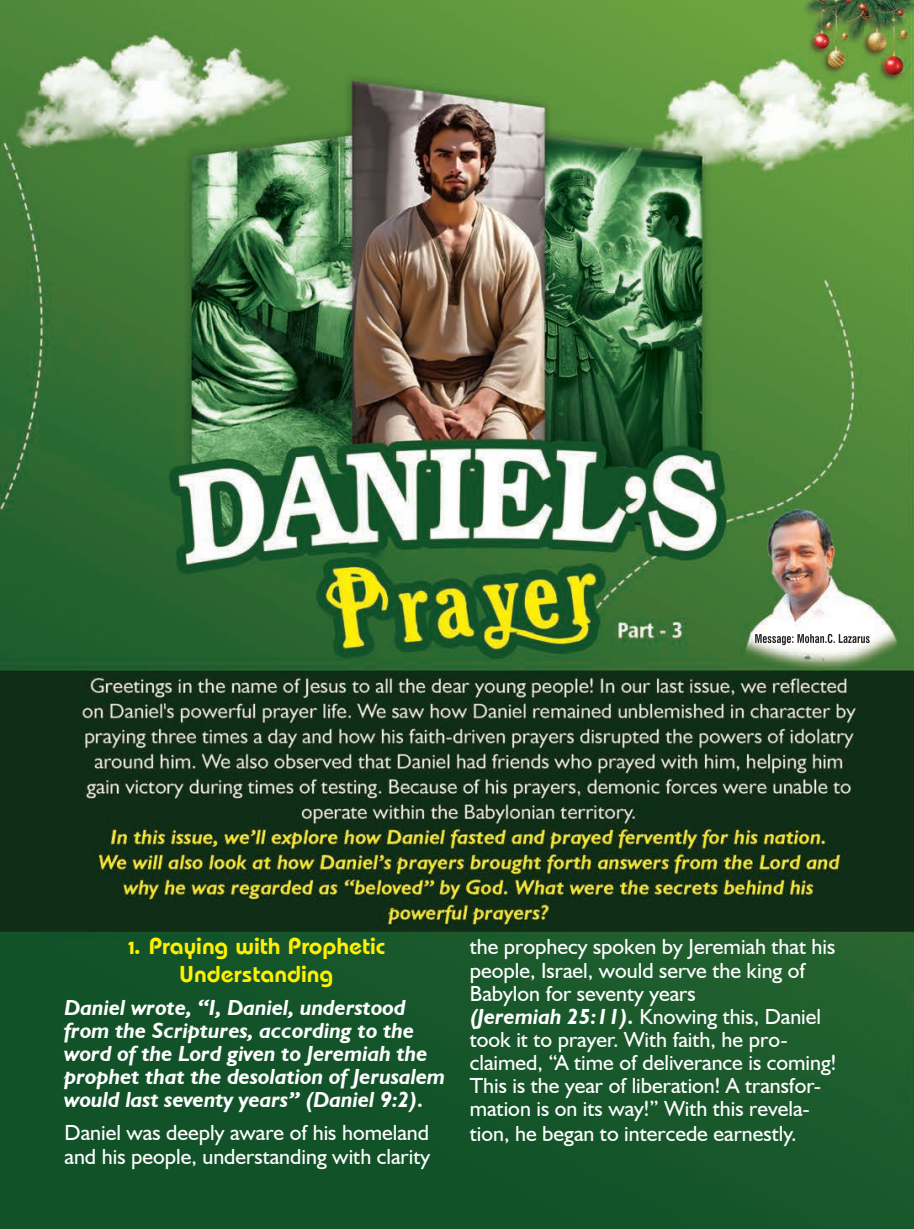
<style>
.page{position:relative;width:914px;height:1229px;background:#fff}
.page>*{position:absolute;margin:0;border:0;box-sizing:border-box;transform-origin:0 0}
.t1{font:24.5px/28px "TAMIL UNI018";color:#fff101;text-align:center}
.t2{font:21.88px/23.3px "Humanist 521 BT";color:#fff}
.t3{font:italic 700 21.88px/23.1px "Humanist 521 BT";color:#fff}
.s1{font-weight:700;font-style:italic}
</style>
<div class="page">
<img style="left:0;top:0;width:914px;height:1228px">
<svg style="left:755px;top:634px;width:114px;height:11px"></svg>
<p class="t1" style="left:127px;top:933px;width:259px">1. Praying with Prophetic<br>Understanding</p>
<p class="t3" style="left:64px;top:995px;width:382px">Daniel wrote, “I, Daniel, understood from the Scriptures, according to the word of the Lord given to Jeremiah the prophet that the desolation of Jerusalem would last seventy years” (Daniel 9:2).</p>
<p class="t2" style="left:64px;top:1121px;width:367px">Daniel was deeply aware of his homeland and his people, understanding with clarity</p>
<p class="t2" style="left:470px;top:935px;width:368px">the prophecy spoken by Jeremiah that his people, Israel, would serve the king of Babylon for seventy years<br><span class="s1">(Jeremiah 25:11).</span> Knowing this, Daniel took it to prayer. With faith, he pro&shy;claimed, “A time of deliverance is coming!<br>This is the year of liberation! A transfor&shy;mation is on its way!” With this revela&shy;tion, he began to intercede earnestly.</p>
</div>
